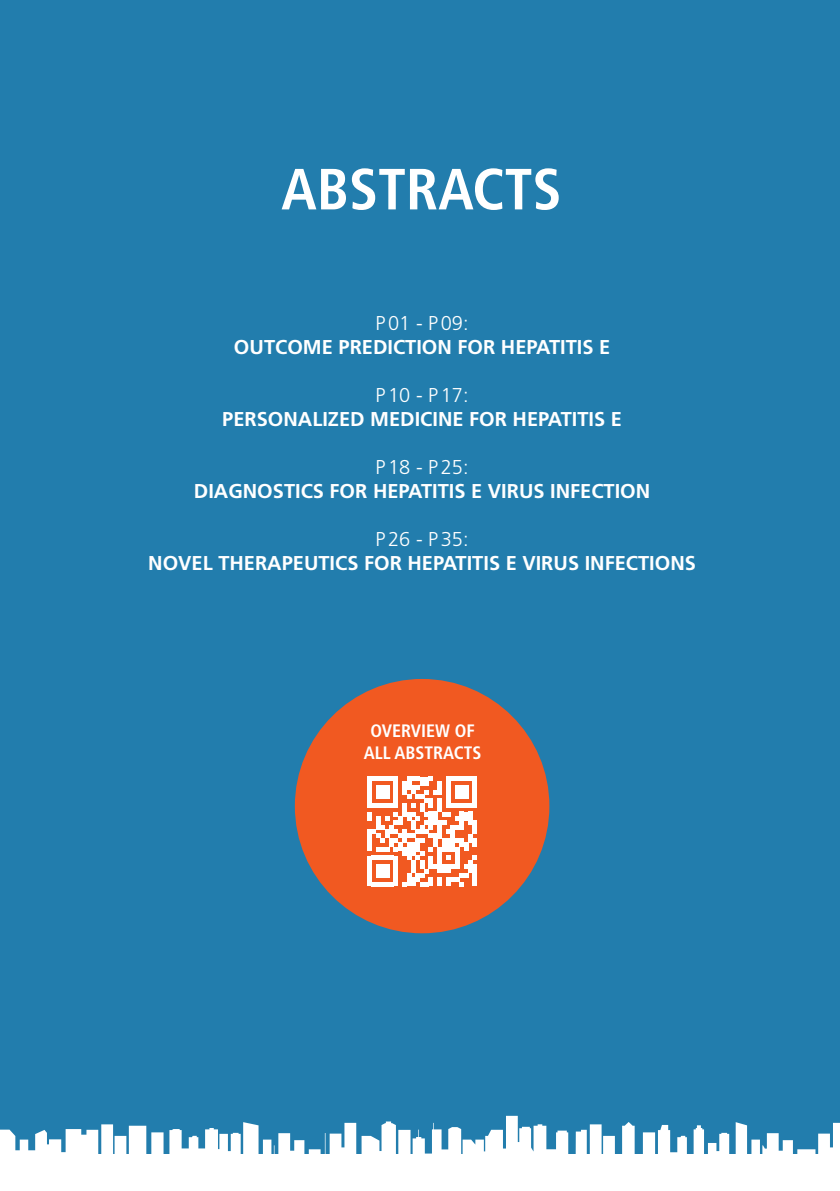
<style>
.page{position:relative;width:840px;height:1191px;background:#fff}
.page>*{position:absolute;margin:0;border:0;box-sizing:border-box;transform-origin:0 0}
.t1{font:700 condensed 58px "Frutiger LT Std";color:#fff}
.t2{font:700 20px "Frutiger LT Std";color:#fff}
.t3{font:300 20px "Frutiger LT Std";letter-spacing:.06em;color:#fff}
.t4{font:700 condensed 18px/22px "Frutiger LT Std";color:#fff;text-align:center}
</style>
<div class="page">
<div style="left:0;top:0;width:839px;height:1155px;background:#227dad"></div>
<div style="left:295px;top:679px;width:254px;height:254px;background:#f15921;border-radius:50%"></div>
<svg style="left:367px;top:776px;width:109px;height:110px"></svg>
<svg style="left:0;top:1115px;width:839px;height:40px"></svg>
<h1 class="t1" style="left:281px;top:155px;width:281px">ABSTRACTS</h1>
<p class="t3" style="left:375px;top:311px;width:94px">P01 - P09:</p>
<p class="t2" style="left:234px;top:335px;width:377px">OUTCOME PREDICTION FOR HEPATITIS E</p>
<p class="t3" style="left:375px;top:383px;width:94px">P10 - P17:</p>
<p class="t2" style="left:222px;top:407px;width:401px">PERSONALIZED MEDICINE FOR HEPATITIS E</p>
<p class="t3" style="left:375px;top:455px;width:94px">P18 - P25:</p>
<p class="t2" style="left:194px;top:479px;width:457px">DIAGNOSTICS FOR HEPATITIS E VIRUS INFECTION</p>
<p class="t3" style="left:375px;top:527px;width:94px">P26 - P35:</p>
<p class="t2" style="left:148px;top:551px;width:549px">NOVEL THERAPEUTICS FOR HEPATITIS E VIRUS INFECTIONS</p>
<p class="t4" style="left:363px;top:720px;width:119px">OVERVIEW OF<br>ALL ABSTRACTS</p>
</div>
